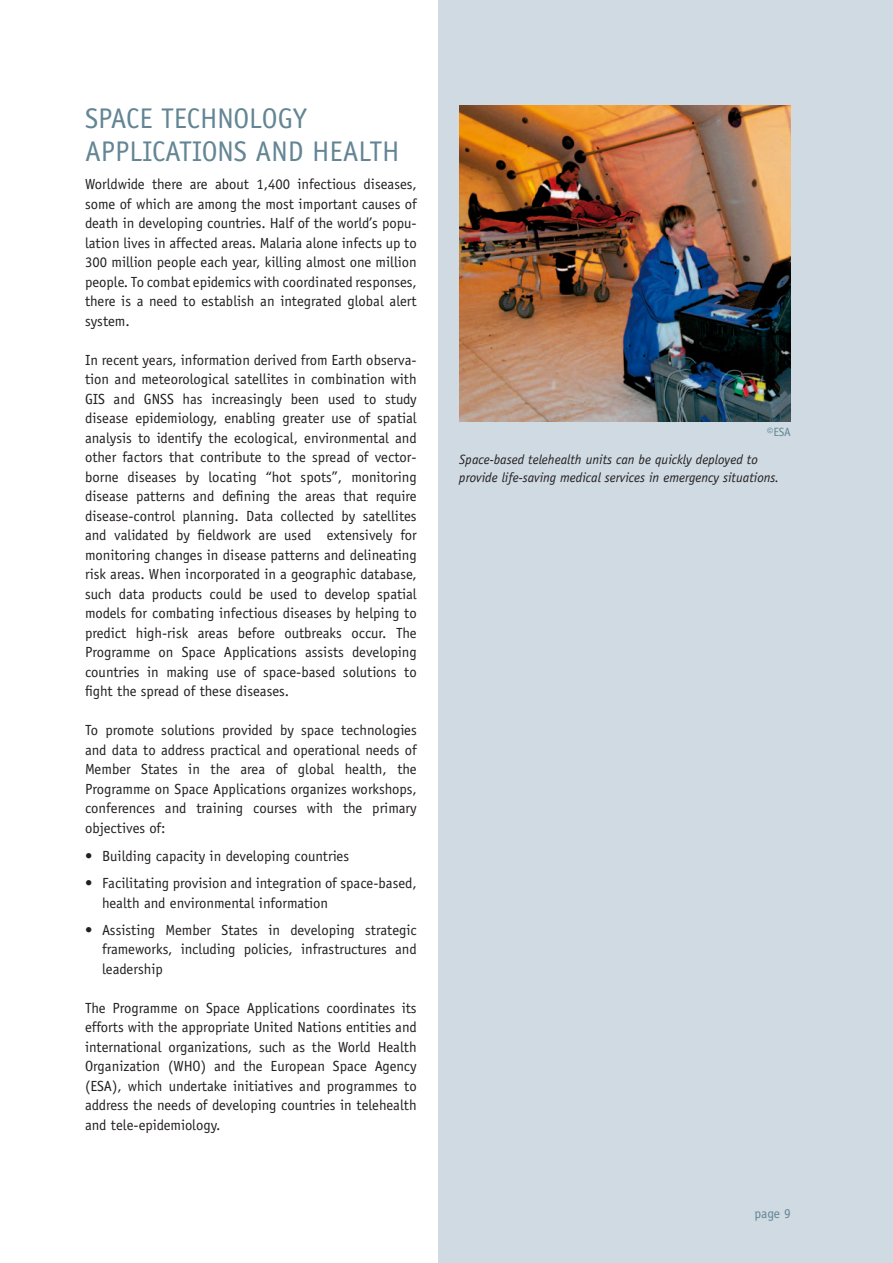
<style>
.page{position:relative;width:893px;height:1263px;background:#fff}
.page>*{position:absolute;margin:0;border:0;box-sizing:border-box;transform-origin:0 0}
.t1{font:28.5px/33px "Officina Sans";color:#638594}
.t2{font:14.7px/19.5px "Officina Sans";color:#231f20;text-align:justify}
.t3{font:italic 13.5px/18px "Officina Sans";color:#231f20}
.t4{font:13.5px "Officina Sans";color:#638594}
.t5{font:12px "Officina Sans";color:#638594}
</style>
<div class="page">
<div style="left:438px;top:0;width:455px;height:1263px;background:#cfdae2"></div>
<img style="left:459px;top:106px;width:332px;height:316px">
<h1 class="t1" style="left:85px;top:102px;width:311px">SPACE TECH NOLOGY<br>APPLICATIONS AND H EALTH</h1>
<p class="t2" style="left:85px;top:174px;width:333px">Worldwide there are about 1,400 infectious diseases, some of which are among the most important causes of death in developing countries. H alf of the world’s popu&shy;lation lives in affected areas. Malaria alone infects up to 300 million people each year, killing almost one million people. To combat epidemics with coordinated responses, there is a need to establish an integrated global alert system.</p>
<p class="t2" style="left:85px;top:350px;width:333px">In recent years, information derived from Earth observa&shy;tion and meteorological satellites in combination with GIS and GNSS has increasingly been used to study disease epidemiology, enabling greater use of spatial analysis to identify the ecological, environmental and other factors that contribute to the spread of vector&shy;borne diseases by locating “hot spots”, monitoring disease patterns and defining the areas that require disease-control planning. Data collected by satellites and validated by fieldwork are used extensively for monitoring changes in disease patterns and delineating risk areas. When incorporated in a geographic database, such data products could be used to develop spatial models for combating infectious diseases by helping to predict high-risk areas before outbreaks occur. The Programme on Space Applications assists developing countries in making use of space-based solutions to fight the spread of these diseases.</p>
<p class="t2" style="left:85px;top:721px;width:333px">To promote solutions provided by space technologies and data to address practical and operational needs of Member States in the area of global health, the Programme on Space Applications organizes workshops, conferences and training courses with the primary objectives of:</p>
<p class="t2" style="left:85px;top:846px;width:265px">• Building capacity in developing countries</p>
<p class="t2" style="left:102px;top:873px;width:316px;text-indent:-17px">• Facilitating provision and integration of space-based, health and environmental information</p>
<p class="t2" style="left:102px;top:920px;width:316px;text-indent:-17px">• Assisting Member States in developing strategic frameworks, including policies, infrastructures and leadership</p>
<p class="t2" style="left:85px;top:998px;width:333px">The Programme on Space Applications coordinates its efforts with the appropriate United Nations entities and international organizations, such as the World Health Organization (WHO) and the European Space Agency (ESA), which undertake initiatives and programmes to address the needs of developing countries in telehealth and tele-epidemiology.</p>
<p class="t5" style="left:767px;top:425px;width:26px">©ESA</p>
<p class="t3" style="left:459px;top:451px;width:322px">Space-based telehealth units can be quickly deployed to provide life-saving medical services in emergency situations.</p>
<p class="t4" style="left:754px;top:1205px;width:38px">page 9</p>
</div>
